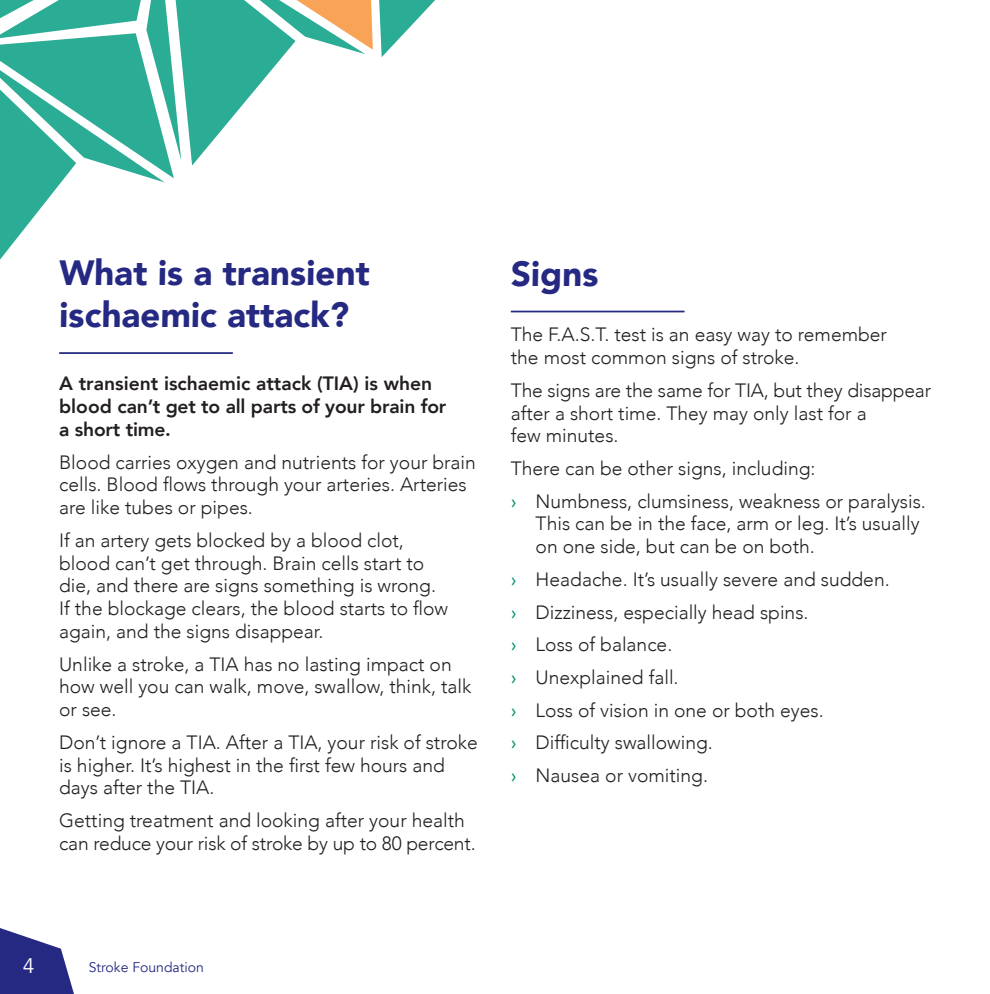
<style>
.page{position:relative;width:990px;height:994px;background:#fff}
.page>*{position:absolute;margin:0;border:0;box-sizing:border-box;transform-origin:0 0}
.t1{font:900 35px/42px "Avenir";color:#252982}
.t2{font:21px "Avenir";color:#fff}
.t3{font:300 19.25px/22.8px "Avenir";color:#231f20}
.t4{font:800 19.25px/22.8px "Avenir";color:#231f20}
.t5{font:14px "Avenir";color:#252982}
.s1{font-weight:400;color:#009472}
</style>
<div class="page">
<hr style="left:59px;top:352px;width:174px;height:2px;background:#252982">
<hr style="left:511px;top:310px;width:173px;height:2px;background:#252982">
<svg style="left:379px;top:0;width:56px;height:57px"></svg>
<svg style="left:0;top:0;width:373px;height:260px"></svg>
<svg style="left:0;top:928px;width:74px;height:66px"></svg>
<h1 class="t1" style="left:59px;top:251px;width:313px">What is a transient ischaemic attack?</h1>
<p class="t4" style="left:59px;top:372px;width:389px">A transient ischaemic attack (TIA) is when blood can’t get to all parts of your brain for a short time.</p>
<p class="t3" style="left:59px;top:450px;width:418px">Blood carries oxygen and nutrients for your brain cells. Blood flows through your arteries. Arteries are like tubes or pipes.</p>
<p class="t3" style="left:59px;top:528px;width:390px">If an artery gets blocked by a blood clot, blood can’t get through. Brain cells start to die, and there are signs something is wrong.<br>If the blockage clears, the blood starts to flow again, and the signs disappear.</p>
<p class="t3" style="left:59px;top:652px;width:414px">Unlike a stroke, a TIA has no lasting impact on how well you can walk, move, swallow, think, talk or see.</p>
<p class="t3" style="left:59px;top:730px;width:420px">Don’t ignore a TIA. After a TIA, your risk of stroke is higher. It’s highest in the first few hours and days after the TIA.</p>
<p class="t3" style="left:59px;top:808px;width:418px">Getting treatment and looking after your health can reduce your risk of stroke by up to 80 percent.</p>
<h1 class="t1" style="left:511px;top:252px;width:90px">Signs</h1>
<p class="t3" style="left:511px;top:323px;width:378px">The F.A.S.T. test is an easy way to remember the most common signs of stroke.</p>
<p class="t3" style="left:511px;top:378px;width:422px">The signs are the same for TIA, but they disappear after a short time. They may only last for a<br>few minutes.</p>
<p class="t3" style="left:511px;top:452px;width:416px;line-height:32.7px">There can be other signs, including:<br><span class="s1">›</span> Numbness, clumsiness, weakness or paralysis.</p>
<p class="t3" style="left:535px;top:512px;width:385px">This can be in the face, arm or leg. It’s usually on one side, but can be on both.</p>
<p class="t3" style="left:511px;top:562px;width:380px;line-height:32.7px"><span class="s1">›</span> Headache. It’s usually severe and sudden. <span class="s1">›</span> Dizziness, especially head spins.<br><span class="s1">›</span> Loss of balance.<br><span class="s1">›</span> Unexplained fall.<br><span class="s1">›</span> Loss of vision in one or both eyes.<br><span class="s1">›</span> Difficulty swallowing.<br><span class="s1">›</span> Nausea or vomiting.</p>
<p class="t2" style="left:23px;top:952px;width:13px">4</p>
<p class="t5" style="left:89px;top:958px;width:117px">Stroke Foundation</p>
</div>
